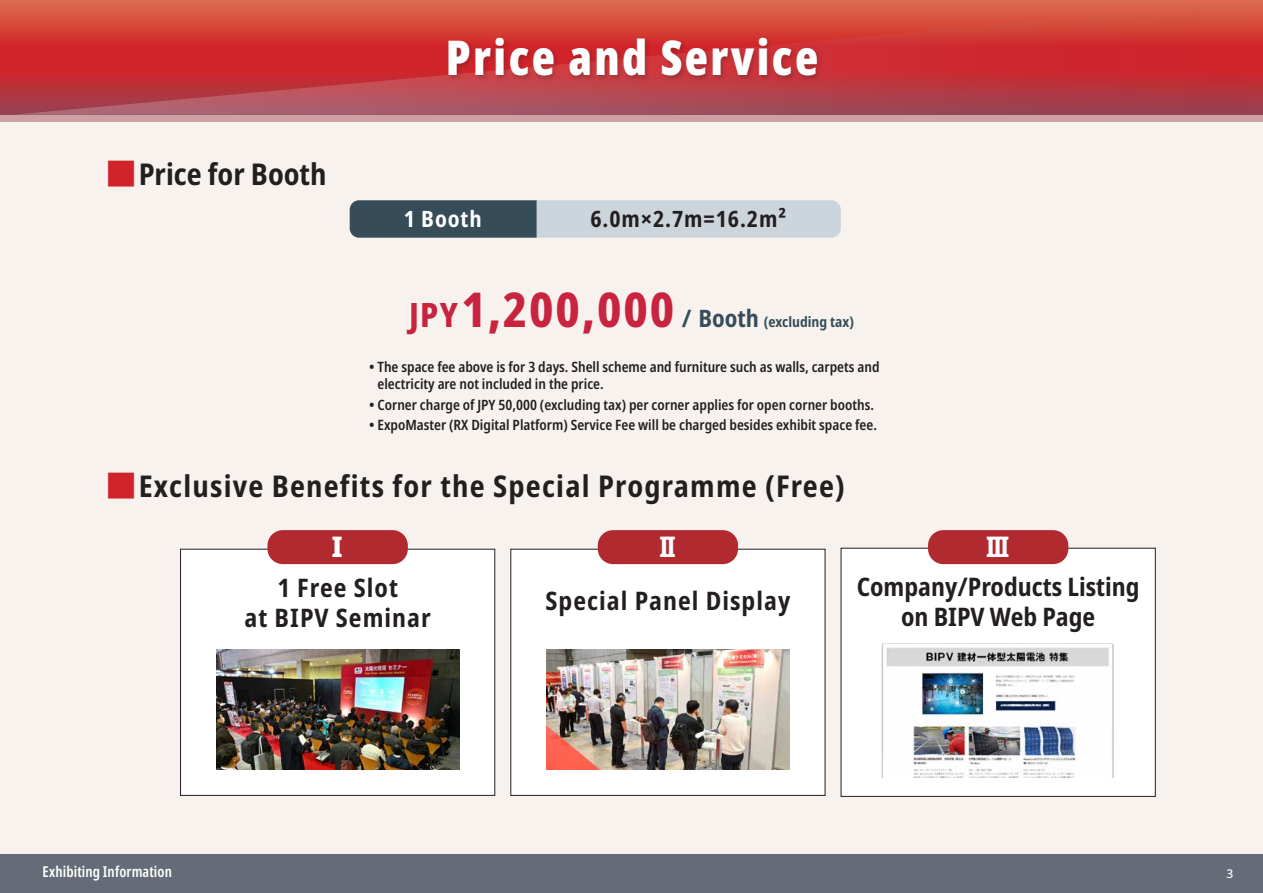
<style>
.page{position:relative;width:1263px;height:893px;background:#f7f2ed}
.page>*{position:absolute;margin:0;border:0;box-sizing:border-box;transform-origin:0 0}
.t1{font:900 extra-condensed 48px "Noto Sans";letter-spacing:.05em;color:#fff}
.t2{font:800 condensed 48px "Noto Sans";letter-spacing:.04em;color:#c8233f}
.t3{font:800 condensed 33.6px "Noto Sans";color:#c8233f}
.t4{font:700 condensed 30px "Noto Sans";letter-spacing:.04em;color:#231f20}
.t5{font:700 condensed 30px "Noto Sans";color:#231f20}
.t6{font:800 condensed 28.5px "Noto Sans";color:#fff;scale:.89 1}
.t7{font:800 condensed 28.5px "Noto Sans";color:#fff;scale:.9 1}
.t8{font:900 condensed 28.5px "Noto Sans";color:#fff}
.t9{font:700 condensed 25.5px/30px "Noto Sans";letter-spacing:.04em;color:#231f20;text-align:center}
.t10{font:700 condensed 25.5px/30px "Noto Sans";color:#231f20;text-align:center}
.t11{font:700 condensed 24px "Noto Sans";color:#364d59}
.t12{font:700 condensed 22.5px "Noto Sans";letter-spacing:.04em;color:#231f20}
.t13{font:700 condensed 22.5px "Noto Sans";letter-spacing:.04em;color:#fff}
.t14{font:600 extra-condensed 15px "Noto Sans";letter-spacing:.005em;color:#fff}
.t15{font:700 condensed 14.4px "Noto Sans";color:#364d59}
.t16{font:600 condensed 14.25px/16.5px "Noto Sans";color:#231f20}
.t17{font:500 12px "Noto Sans";color:#fff}
.s1{font-family:"Gothic MB101 Pr 6 N";font-weight:800;font-stretch:normal;color:#d1232a}
</style>
<div class="page">
<div style="left:0;top:115px;width:1263px;height:6px;background:#cea0a4"></div>
<svg style="left:13px;top:0;width:1250px;height:115px;background:#c74140"></svg>
<div style="left:0;top:855px;width:1263px;height:38px;background:#656c77"></div>
<div style="left:446px;top:36px;width:377px;height:46px;background:#231f20;opacity:.3"></div>
<svg style="left:350px;top:200px;width:491px;height:38px;background:#94a2aa"></svg>
<div style="left:181px;top:549px;width:314px;height:246px;background:#fff"></div>
<div style="left:180px;top:549px;width:315px;height:247px;border:1px solid #231f20"></div>
<div style="left:267px;top:530px;width:141px;height:34px;background:#b02a2f;border-radius:15px"></div>
<img style="left:216px;top:649px;width:243px;height:121px">
<div style="left:511px;top:549px;width:314px;height:246px;background:#fff"></div>
<div style="left:511px;top:549px;width:314px;height:247px;border:1px solid #231f20"></div>
<div style="left:598px;top:530px;width:140px;height:34px;background:#b02a2f;border-radius:15px"></div>
<img style="left:546px;top:649px;width:243px;height:121px">
<div style="left:841px;top:548px;width:314px;height:248px;background:#fff"></div>
<div style="left:841px;top:548px;width:314px;height:249px;border:1px solid #231f20"></div>
<div style="left:928px;top:530px;width:140px;height:34px;background:#b02a2f;border-radius:15px"></div>
<img style="left:881px;top:643px;width:233px;height:134px">
<h3 class="t5" style="left:106px;top:152px;width:222px"><span class="s1">■</span>Price for Booth</h3>
<h1 class="t1" style="left:446px;top:21px;width:374px">Price and Service</h1>
<h3 class="t13" style="left:404px;top:203px;width:80px">1 Booth</h3>
<h3 class="t12" style="left:590px;top:203px;width:197px">6.0m×2.7m=16.2m²</h3>
<h1 class="t2" style="left:461px;top:274px;width:214px">1,200,000</h1>
<h2 class="t3" style="left:409px;top:290px;width:50px">JPY</h2>
<h3 class="t11" style="left:682px;top:301px;width:79px">/ Booth</h3>
<p class="t15" style="left:764px;top:311px;width:92px">(excluding tax(</p>
<p class="t16" style="left:377px;top:359px;width:503px;text-indent:-8px">• The space fee above is for 3 days. Shell scheme and furniture such as walls, carpets and electricity are not included in the price.</p>
<p class="t16" style="left:369px;top:396px;width:506px">• Corner charge ofJPY 50,000 (excluding tax) per corner applies for open corner booths.</p>
<p class="t16" style="left:369px;top:417px;width:509px">• ExpoMaster (RX Digital Platform) Service Fee will be charged besides exhibit space fee.</p>
<h3 class="t4" style="left:106px;top:464px;width:740px"><span class="s1">■</span>Exclusive Benefits for the Special Programme (Free(</h3>
<h3 class="t8" style="left:332px;top:525px;width:12px">I</h3>
<h3 class="t7" style="left:659px;top:526px;width:20px">II</h3>
<h3 class="t6" style="left:986px;top:526px;width:27px">III</h3>
<h3 class="t9" style="left:244px;top:573px;width:188px">1 Free Slot<br>at BIPV Seminar</h3>
<h3 class="t9" style="left:545px;top:586px;width:246px">Special Panel Display</h3>
<h3 class="t10" style="left:857px;top:572px;width:284px">Company/Products Listing on BIPV Web Page</h3>
<p class="t14" style="left:43px;top:861px;width:131px">Exhibiting Information</p>
<p class="t17" style="left:1226px;top:865px;width:8px">3</p>
</div>
